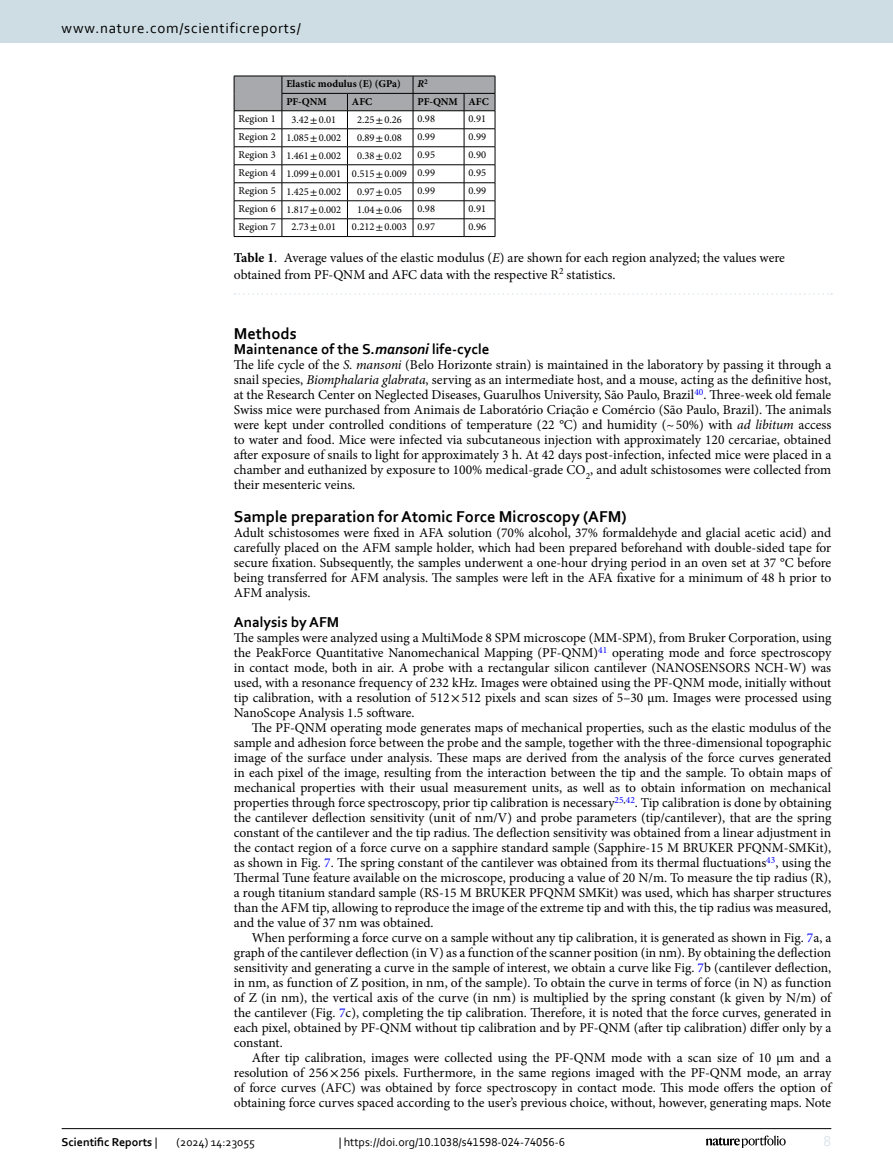
<style>
.page{position:relative;width:893px;height:1174px;background:#fff}
.page>*{position:absolute;margin:0;border:0;box-sizing:border-box;transform-origin:0 0}
.Head_1{font:700 16.5px "Corbel";color:#000}
.Head_2_After_1{font:700 15px "Corbel";color:#000}
.t1{font:15px "Corbel";letter-spacing:.05em;color:#000}
.Head_2{font:700 15px "Corbel";color:#000}
.t2{font:15px "Corbel";color:#d9e4eb}
.Body_Text_Indent{font:13.5px/15px "Minion Pro";letter-spacing:-.005em;color:#000;text-align:justify}
.Body_Text{font:13.5px/15px "Minion Pro";color:#000;text-align:justify}
.Table_Caption{font:13.5px/16.5px "Minion Pro";letter-spacing:-.005em;color:#000}
.t3{font:12px "Corbel";color:#000}
.t4{font:700 12px "Corbel";color:#000}
.Table_Body{font:10.5px "Minion Pro";color:#000}
.Table_Head{font:700 10.5px "Minion Pro";color:#000}
.Table_Head-2{font:italic 700 10.5px "Minion Pro";color:#000}
.s1{font-family:"STIX"}
.s2{font-weight:700}
.s3{font-style:italic}
.s4{color:#00f}
.s5{font-weight:400}
</style>
<div class="page">
<hr style="left:282px;top:236px;width:65px;height:1px;background:#000">
<hr style="left:347px;top:236px;width:66px;height:1px;background:#000">
<hr style="left:413px;top:236px;width:51px;height:1px;background:#000">
<svg style="left:234px;top:76px;width:262px;height:160px"></svg>
<hr style="left:464px;top:236px;width:31px;height:1px;background:#000">
<hr style="left:234px;top:236px;width:48px;height:1px;background:#000">
<svg style="left:235px;top:293px;width:597px;height:2px"></svg>
<hr style="left:62px;top:1128px;width:769px;height:1px;background:#000">
<svg style="left:706px;top:1135px;width:80px;height:12px"></svg>
<div style="left:0;top:0;width:893px;height:43px;background:#cedde4"></div>
<p class="t1" style="left:62px;top:18px;width:241px">www.nature.com/scientificreports/</p>
<p class="Table_Head" style="left:286px;top:77px;width:116px">Elastic modulus (E) (GPa)</p>
<p class="Table_Head-2" style="left:418px;top:77px;width:12px">R<sup>2</sup></p>
<p class="Table_Head" style="left:286px;top:94px;width:42px">PF-QNM</p>
<p class="Table_Head" style="left:352px;top:94px;width:22px">AFC</p>
<p class="Table_Head" style="left:418px;top:94px;width:42px">PF-QNM</p>
<p class="Table_Head" style="left:469px;top:94px;width:22px">AFC</p>
<p class="Table_Body" style="left:239px;top:112px;width:39px">Region 1</p>
<p class="Table_Body" style="left:291px;top:112px;width:46px">3.42<span class="s1">±</span>0.01</p>
<p class="Table_Body" style="left:357px;top:112px;width:46px">2.25<span class="s1">±</span>0.26</p>
<p class="Table_Body" style="left:418px;top:112px;width:19px">0.98</p>
<p class="Table_Body" style="left:469px;top:112px;width:19px">0.91</p>
<p class="Table_Body" style="left:239px;top:130px;width:39px">Region 2</p>
<p class="Table_Body" style="left:286px;top:130px;width:56px">1.085<span class="s1">±</span>0.002</p>
<p class="Table_Body" style="left:357px;top:130px;width:46px">0.89<span class="s1">±</span>0.08</p>
<p class="Table_Body" style="left:418px;top:130px;width:19px">0.99</p>
<p class="Table_Body" style="left:469px;top:130px;width:19px">0.99</p>
<p class="Table_Body" style="left:239px;top:148px;width:39px">Region 3</p>
<p class="Table_Body" style="left:286px;top:148px;width:56px">1.461<span class="s1">±</span>0.002</p>
<p class="Table_Body" style="left:357px;top:148px;width:46px">0.38<span class="s1">±</span>0.02</p>
<p class="Table_Body" style="left:418px;top:148px;width:19px">0.95</p>
<p class="Table_Body" style="left:469px;top:148px;width:19px">0.90</p>
<p class="Table_Body" style="left:239px;top:166px;width:39px">Region 4</p>
<p class="Table_Body" style="left:286px;top:166px;width:56px">1.099<span class="s1">±</span>0.001</p>
<p class="Table_Body" style="left:352px;top:166px;width:56px">0.515<span class="s1">±</span>0.009</p>
<p class="Table_Body" style="left:418px;top:166px;width:19px">0.99</p>
<p class="Table_Body" style="left:469px;top:166px;width:19px">0.95</p>
<p class="Table_Body" style="left:239px;top:184px;width:39px">Region 5</p>
<p class="Table_Body" style="left:286px;top:184px;width:56px">1.425<span class="s1">±</span>0.002</p>
<p class="Table_Body" style="left:357px;top:184px;width:46px">0.97<span class="s1">±</span>0.05</p>
<p class="Table_Body" style="left:418px;top:184px;width:19px">0.99</p>
<p class="Table_Body" style="left:469px;top:184px;width:19px">0.99</p>
<p class="Table_Body" style="left:239px;top:202px;width:39px">Region 6</p>
<p class="Table_Body" style="left:286px;top:202px;width:56px">1.817<span class="s1">±</span>0.002</p>
<p class="Table_Body" style="left:357px;top:202px;width:46px">1.04<span class="s1">±</span>0.06</p>
<p class="Table_Body" style="left:418px;top:202px;width:19px">0.98</p>
<p class="Table_Body" style="left:469px;top:202px;width:19px">0.91</p>
<p class="Table_Body" style="left:239px;top:220px;width:39px">Region 7</p>
<p class="Table_Body" style="left:291px;top:220px;width:46px">2.73<span class="s1">±</span>0.01</p>
<p class="Table_Body" style="left:352px;top:220px;width:56px">0.212<span class="s1">±</span>0.003</p>
<p class="Table_Body" style="left:418px;top:220px;width:19px">0.97</p>
<p class="Table_Body" style="left:469px;top:220px;width:19px">0.96</p>
<p class="Table_Caption" style="left:234px;top:250px;width:553px"><span class="s2">Table 1</span>. Average values of the elastic modulus (<span class="s3">E</span>) are shown for each region analyzed; the values were obtained from PF-QNM and AFC data with the respective R<sup>2</sup> statistics.</p>
<p class="Head_1" style="left:234px;top:323px;width:64px">Methods</p>
<p class="Head_2_After_1" style="left:234px;top:340px;width:257px">Maintenance of the S.<span class="s3">mansoni</span> life-cycle</p>
<p class="Body_Text" style="left:234px;top:357px;width:599px">The life cycle of the <span class="s3">S. mansoni</span> (Belo Horizonte strain) is maintained in the laboratory by passing it through a snail species, <span class="s3">Biomphalaria glabrata</span>, serving as an intermediate host, and a mouse, acting as the definitive host, at the Research Center on Neglected Diseases, Guarulhos University, São Paulo, Brazil<sup>40</sup>. Three-week old female Swiss mice were purchased from Animais de Laboratório Criação e Comércio (São Paulo, Brazil). The animals were kept under controlled conditions of temperature (22 °C) and humidity (~50%) with <span class="s3">ad libitum</span> access to water and food. Mice were infected via subcutaneous injection with approximately 120 cercariae, obtained after exposure of snails to light for approximately 3 h. At 42 days post-infection, infected mice were placed in a chamber and euthanized by exposure to 100% medical-grade CO<sub>2</sub>, and adult schistosomes were collected from their mesenteric veins.</p>
<p class="Head_1" style="left:234px;top:506px;width:394px">Sample preparation for Atomic Force Microscopy (AFM)</p>
<p class="Body_Text" style="left:234px;top:525px;width:599px">Adult schistosomes were fixed in AFA solution (70% alcohol, 37% formaldehyde and glacial acetic acid) and carefully placed on the AFM sample holder, which had been prepared beforehand with double-sided tape for secure fixation. Subsequently, the samples underwent a one-hour drying period in an oven set at 37 °C before being transferred for AFM analysis. The samples were left in the AFA fixative for a minimum of 48 h prior to AFM analysis.</p>
<p class="Head_2" style="left:234px;top:613px;width:107px">Analysis by AFM</p>
<p class="Body_Text" style="left:234px;top:630px;width:599px">The samples were analyzed using a MultiMode 8 SPM microscope (MM-SPM), from Bruker Corporation, using the PeakForce Quantitative Nanomechanical Mapping (PF-QNM)<sup>41</sup> operating mode and force spectroscopy in contact mode, both in air. A probe with a rectangular silicon cantilever (NANOSENSORS NCH-W) was used, with a resonance frequency of 232 kHz. Images were obtained using the PF-QNM mode, initially without tip calibration, with a resolution of 512<span class="s1">×</span>512 pixels and scan sizes of 5–30 μm. Images were processed using NanoScope Analysis 1.5 software.</p>
<p class="Body_Text_Indent" style="left:234px;top:720px;width:599px;text-indent:18px">The PF-QNM operating mode generates maps of mechanical properties, such as the elastic modulus of the sample and adhesion force between the probe and the sample, together with the three-dimensional topographic image of the surface under analysis. These maps are derived from the analysis of the force curves generated in each pixel of the image, resulting from the interaction between the tip and the sample. To obtain maps of mechanical properties with their usual measurement units, as well as to obtain information on mechanical properties through force spectroscopy, prior tip calibration is necessary<sup>25</sup><sup>,</sup><sup>42</sup>. Tip calibration is done by obtaining the cantilever deflection sensitivity (unit of nm/V) and probe parameters (tip/cantilever), that are the spring constant of the cantilever and the tip radius. The deflection sensitivity was obtained from a linear adjustment in the contact region of a force curve on a sapphire standard sample (Sapphire-15 M BRUKER PFQNM-SMKit), as shown in Fig. <span class="s4">7</span>. The spring constant of the cantilever was obtained from its thermal fluctuations<sup>43</sup>, using the Thermal Tune feature available on the microscope, producing a value of 20 N/m. To measure the tip radius (R), a rough titanium standard sample (RS-15 M BRUKER PFQNM SMKit) was used, which has sharper structures than the AFM tip, allowing to reproduce the image of the extreme tip and with this, the tip radius was measured, and the value of 37 nm was obtained.</p>
<p class="Body_Text_Indent" style="left:234px;top:930px;width:599px;text-indent:18px">When performing a force curve on a sample without any tip calibration, it is generated as shown in Fig. <span class="s4">7</span>a, a graph of the cantilever deflection (in V) as a function of the scanner position (in nm). By obtaining the deflection sensitivity and generating a curve in the sample of interest, we obtain a curve like Fig. <span class="s4">7</span>b (cantilever deflection, in nm, as function of Z position, in nm, of the sample). To obtain the curve in terms of force (in N) as function of Z (in nm), the vertical axis of the curve (in nm) is multiplied by the spring constant (k given by N/m) of the cantilever (Fig. <span class="s4">7</span>c), completing the tip calibration. Therefore, it is noted that the force curves, generated in each pixel, obtained by PF-QNM without tip calibration and by PF-QNM (after tip calibration) differ only by a constant.</p>
<p class="Body_Text_Indent" style="left:234px;top:1050px;width:599px;text-indent:18px">After tip calibration, images were collected using the PF-QNM mode with a scan size of 10 μm and a resolution of 256<span class="s1">×</span>256 pixels. Furthermore, in the same regions imaged with the PF-QNM mode, an array of force curves (AFC) was obtained by force spectroscopy in contact mode. This mode offers the option of obtaining force curves spaced according to the user’s previous choice, without, however, generating maps. Note</p>
<p class="t4" style="left:62px;top:1134px;width:97px">Scientific Reports <span class="s5">|</span></p>
<p class="t3" style="left:177px;top:1134px;width:80px">(2024) 14:23055</p>
<p class="t3" style="left:339px;top:1134px;width:228px">| https://doi.org/10.1038/s41598-024-74056-6</p>
<p class="t2" style="left:824px;top:1132px;width:9px">8</p>
</div>
